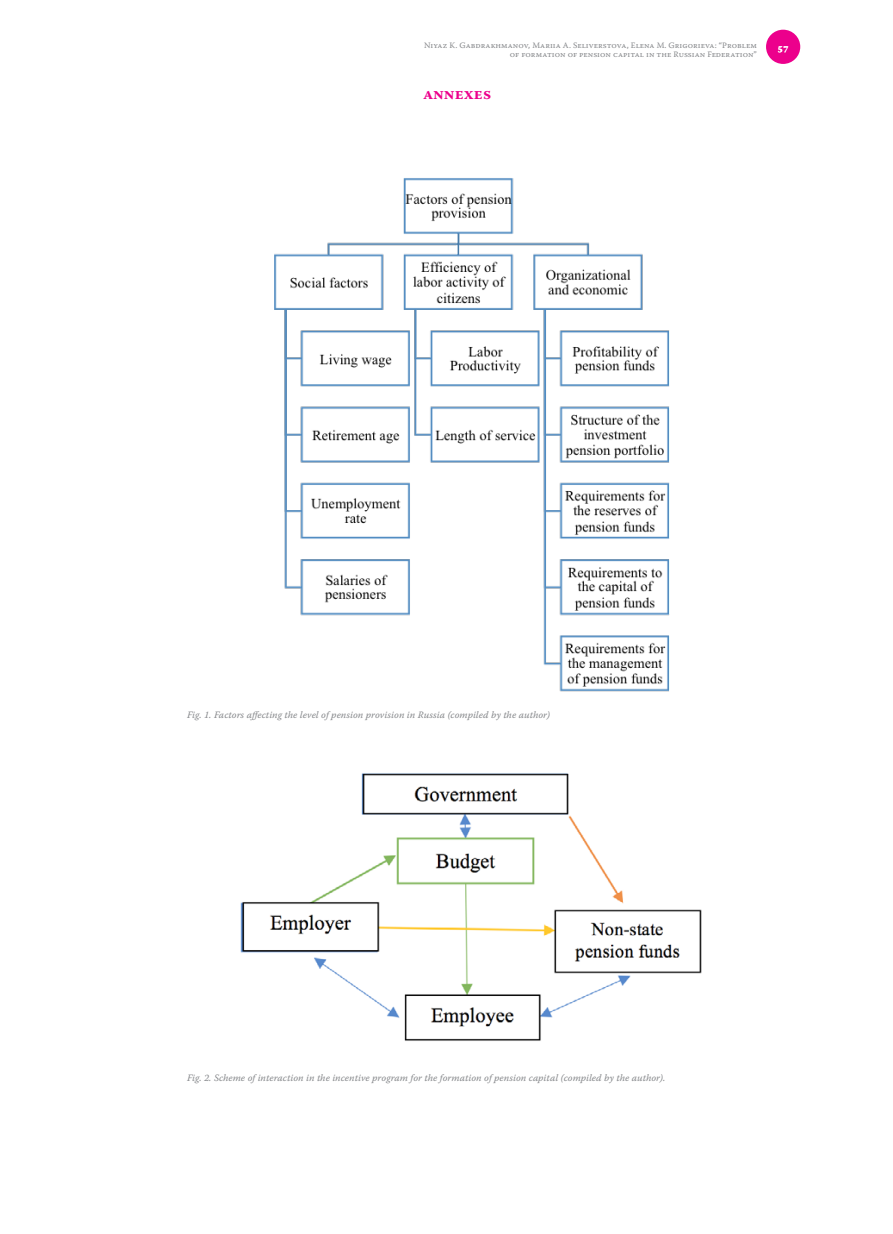
<style>
.page{position:relative;width:893px;height:1234px;background:#fff}
.page>*{position:absolute;margin:0;border:0;box-sizing:border-box;transform-origin:0 0}
.t1{font:700 16.5px "Warnock Pro";color:#ec008c}
.t2{font:700 10.5px "Warnock Pro";color:#fff}
.t3{font:9.75px "Warnock Pro It Capt";color:#888a8d}
.t4{font:8.25px "Warnock Pro Capt";color:#888a8d}
</style>
<div class="page">
<div style="left:766px;top:30px;width:34px;height:34px;background:#ec008c;border-radius:50%"></div>
<img style="left:274px;top:178px;width:396px;height:514px">
<img style="left:240px;top:773px;width:462px;height:268px">
<p class="t4" style="left:424px;top:41px;width:334px">Niyaz K. Gabdrakhmanov, Mariia A. Seliverstova, Elena M. Grigorieva: “Problem</p>
<p class="t2" style="left:778px;top:41px;width:13px">57</p>
<p class="t4" style="left:510px;top:50px;width:249px">of formation of pension capital in the Russian Federation”</p>
<h1 class="t1" style="left:423px;top:84px;width:21px">Anne</h1>
<h1 class="t1" style="left:464px;top:84px;width:20px">xes</h1>
<p class="t3" style="left:187px;top:708px;width:364px">Fig. 1. Factors affecting the level of pension provision in Russia (compiled by the author)</p>
<p class="t3" style="left:187px;top:1071px;width:480px">Fig. 2. Scheme of interaction in the incentive program for the formation of pension capital (compiled by the author).</p>
</div>
